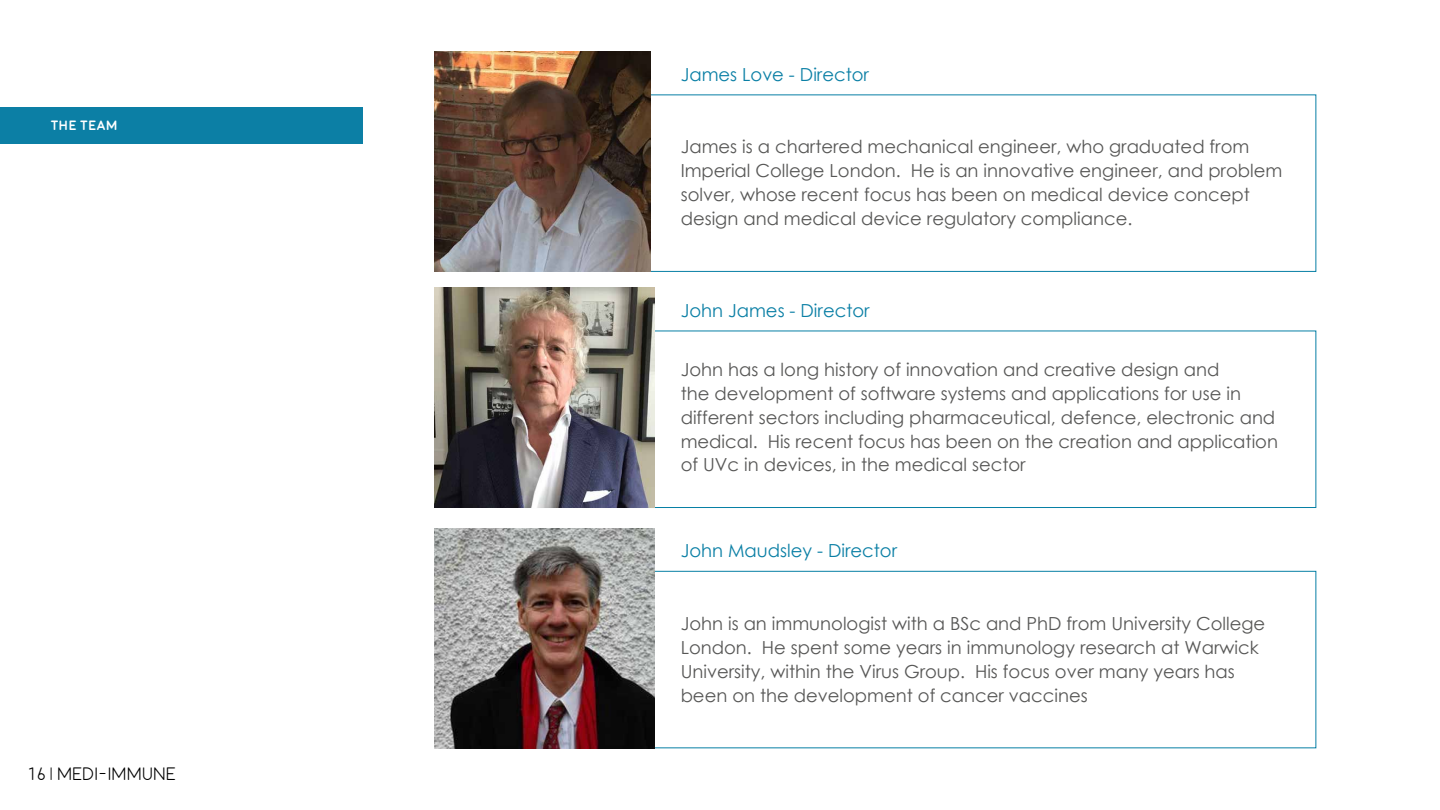
<style>
.page{position:relative;width:1440px;height:810px;background:#fff}
.page>*{position:absolute;margin:0;border:0;box-sizing:border-box;transform-origin:0 0}
.t1{font:18px/24px "Century Gothic";color:#575756}
.t2{font:18px "Century Gothic";color:#0a7fa5}
.t3{font:300 18px "Moon";color:#000}
.t4{font:700 13.5px "Moon";color:#fff}
</style>
<div class="page">
<div style="left:0;top:107px;width:362px;height:36px;background:#0c7fa5"></div>
<div style="left:525px;top:95px;width:791px;height:177px;background:#fff;border:1px solid #077fa5"></div>
<img style="left:435px;top:52px;width:216px;height:220px">
<div style="left:525px;top:331px;width:791px;height:177px;background:#fff;border:1px solid #077fa5"></div>
<img style="left:435px;top:288px;width:220px;height:220px">
<div style="left:525px;top:571px;width:791px;height:177px;background:#fff;border:1px solid #077fa5"></div>
<img style="left:435px;top:528px;width:219px;height:220px">
<p class="t4" style="left:51px;top:119px;width:69px">THE TEAM</p>
<p class="t3" style="left:27px;top:765px;width:151px">16 | MEDI-IMMUNE</p>
<p class="t2" style="left:681px;top:62px;width:190px">James Love - Director</p>
<p class="t1" style="left:681px;top:135px;width:603px">James is a chartered mechanical engineer, who graduated from Imperial College London. He is an innovative engineer, and problem solver, whose recent focus has been on medical device concept design and medical device regulatory compliance.</p>
<p class="t2" style="left:681px;top:297px;width:190px">John James - Director</p>
<p class="t1" style="left:681px;top:357px;width:599px">John has a long history of innovation and creative design and<br>the development of software systems and applications for use in different sectors including pharmaceutical, defence, electronic and medical. His recent focus has been on the creation and application of UVc in devices, in the medical sector</p>
<p class="t2" style="left:681px;top:538px;width:218px">John Maudsley - Director</p>
<p class="t1" style="left:681px;top:611px;width:586px">John is an immunologist with a BSc and PhD from University College London. He spent some years in immunology research at Warwick University, within the Virus Group. His focus over many years has been on the development of cancer vaccines</p>
</div>
